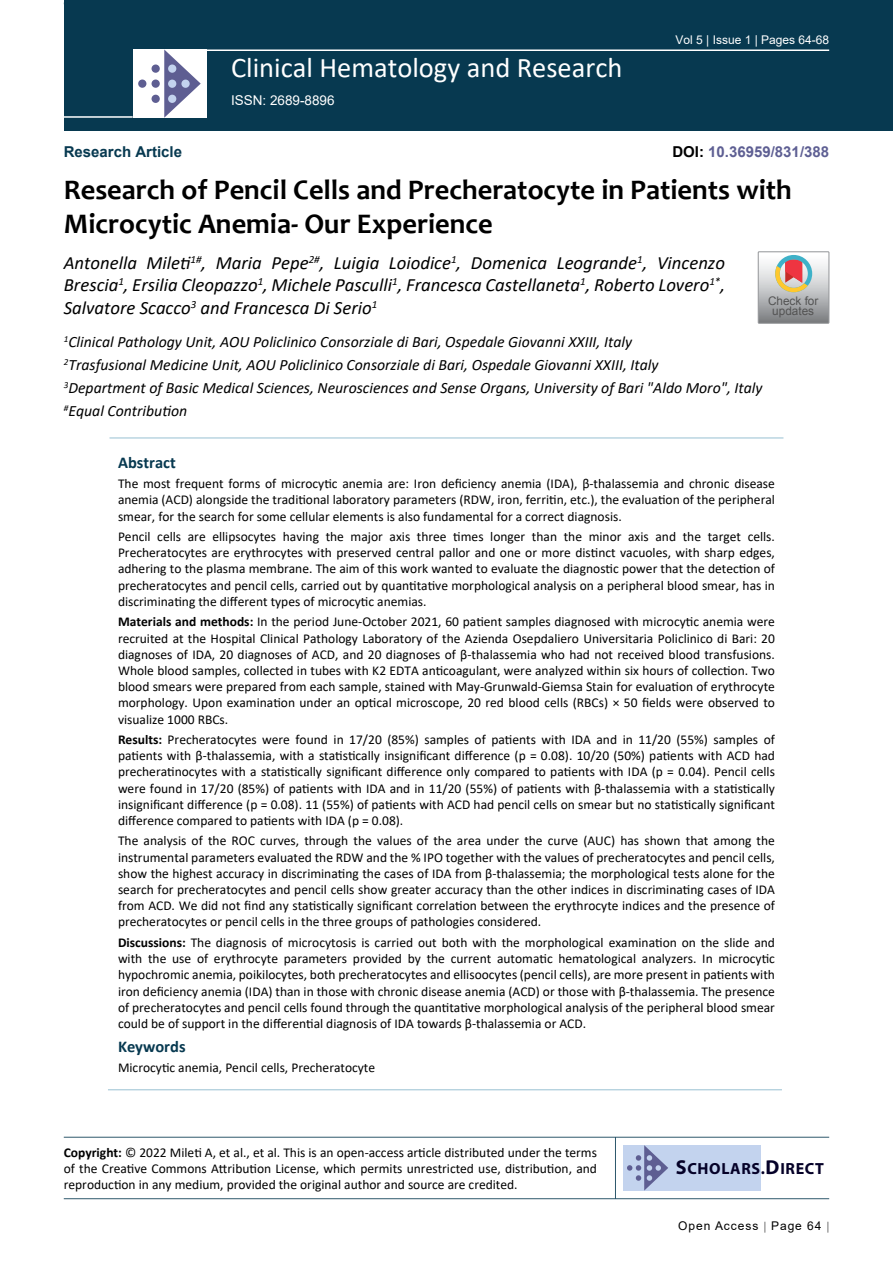
<style>
.page{position:relative;width:893px;height:1263px;background:#fff}
.page>*{position:absolute;margin:0;border:0;box-sizing:border-box;transform-origin:0 0}
.t1{font:700 28.5px/34.2px "Candara";color:#000}
.t2{font:28.5px "Calibri";color:#fff}
.t3{font:italic 18.75px/22.5px "Calibri";color:#000;text-align:justify}
.t4{font:700 16.5px "Calibri";color:#073950}
.t5{font:700 16.2px "Myriad Pro";letter-spacing:.04em;color:#050128}
.t6{font:italic 15.75px/23.1px "Calibri";color:#000}
.t7{font:700 15px "Arial";color:#5e5f93}
.t8{font:700 15px "Arial";color:#073950}
.t9{font:13.5px/16.2px "Calibri";color:#000;text-align:justify}
.t10{font:13.5px "Arial";color:#fff}
.t11{font:12px "Arial";color:#fff}
.t12{font:12px "Arial";letter-spacing:.08em;color:#000}
.t13{font:11.85px/10.2px "Arial";color:#535353;text-align:center}
.s1{color:#000}
.s2{font-weight:700}
.s3{font-size:20.25px}
</style>
<div class="page">
<div style="left:64px;top:0;width:829px;height:131px;background:#073950"></div>
<hr style="left:64px;top:1137px;width:765px;height:1px;background:#073950">
<hr style="left:64px;top:1198px;width:765px;height:1px;background:#073950">
<hr style="left:615px;top:1137px;width:1px;height:62px;background:#073950">
<hr style="left:204px;top:49px;width:625px;height:2px;background:#fff">
<hr style="left:64px;top:116px;width:69px;height:2px;background:#fff">
<div style="left:133px;top:49px;width:74px;height:69px;background:#fff"></div>
<svg style="left:164px;top:49px;width:37px;height:69px"></svg>
<div style="left:152px;top:65px;width:8px;height:8px;background:#5e5e92;border-radius:50%"></div>
<div style="left:138px;top:80px;width:8px;height:8px;background:#5e5e92;border-radius:50%"></div>
<div style="left:152px;top:80px;width:8px;height:8px;background:#5e5e92;border-radius:50%"></div>
<div style="left:168px;top:80px;width:8px;height:8px;background:#c3d3ee;border-radius:50%"></div>
<div style="left:181px;top:80px;width:9px;height:8px;background:#c3d3ee;border-radius:50%"></div>
<div style="left:168px;top:95px;width:8px;height:8px;background:#c3d3ee;border-radius:50%"></div>
<div style="left:168px;top:65px;width:8px;height:8px;background:#c3d3ee;border-radius:50%"></div>
<div style="left:152px;top:95px;width:8px;height:8px;background:#5e5e92;border-radius:50%"></div>
<div style="left:623px;top:1145px;width:138px;height:45px;background:#c3d3ee"></div>
<svg style="left:627px;top:1145px;width:41px;height:45px"></svg>
<hr style="left:109px;top:438px;width:674px;height:1px;background:#98c0d2">
<hr style="left:108px;top:1089px;width:674px;height:1px;background:#98c0d2">
<div style="left:758px;top:251px;width:71px;height:73px;border:1px solid #939598"></div>
<svg style="left:758px;top:252px;width:71px;height:71px;background:#bdb6b3"></svg>
<p class="t8" style="left:64px;top:141px;width:120px">Research Article</p>
<h1 class="t2" style="left:231px;top:48px;width:393px">Clinical Hematology and Research</h1>
<p class="t10" style="left:231px;top:91px;width:105px">ISSN: 2689-8896</p>
<p class="t11" style="left:675px;top:31px;width:155px">Vol 5 | Issue 1 | Pages 64-68</p>
<p class="t7" style="left:672px;top:141px;width:158px"><span class="s1">DOI:</span> 10.36959/831/388</p>
<h1 class="t1" style="left:64px;top:173px;width:730px">Research of Pencil Cells and Precheratocyte in Patients with<br>Microcytic Anemia- Our Experience</h1>
<h2 class="t3" style="left:64px;top:250px;width:663px">Antonella Mileti<sup>1#</sup>, Maria Pepe<sup>2#</sup>, Luigia Loiodice<sup>1</sup>, Domenica Leogrande<sup>1</sup>, Vincenzo Brescia<sup>1</sup>, Ersilia Cleopazzo<sup>1</sup>, Michele Pasculli<sup>1</sup>, Francesca Castellaneta<sup>1</sup>, Roberto Lovero<sup>1*</sup>, Salvatore Scacco<sup>3</sup> and Francesca Di Serio<sup>1</sup></h2>
<p class="t6" style="left:64px;top:329px;width:700px"><sup>1</sup>Clinical Pathology Unit, AOU Policlinico Consorziale di Bari, Ospedale Giovanni XXIII, Italy<br><sup>2</sup>Trasfusional Medicine Unit, AOU Policlinico Consorziale di Bari, Ospedale Giovanni XXIII, Italy<br><sup>3</sup>Department of Basic Medical Sciences, Neurosciences and Sense Organs, University of Bari "Aldo Moro", Italy <sup>#</sup>Equal Contribution</p>
<p class="t13" style="left:768px;top:296px;width:52px">Check for updates</p>
<p class="t4" style="left:118px;top:451px;width:59px">Abstract</p>
<p class="t9" style="left:118px;top:475px;width:658px">The most frequent forms of microcytic anemia are: Iron deficiency anemia (IDA), β-thalassemia and chronic disease anemia (ACD) alongside the traditional laboratory parameters (RDW, iron, ferritin, etc.), the evaluation of the peripheral smear, for the search for some cellular elements is also fundamental for a correct diagnosis.</p>
<p class="t9" style="left:118px;top:528px;width:658px">Pencil cells are ellipsocytes having the major axis three times longer than the minor axis and the target cells.<br>Precheratocytes are erythrocytes with preserved central pallor and one or more distinct vacuoles, with sharp edges, adhering to the plasma membrane. The aim of this work wanted to evaluate the diagnostic power that the detection of precheratocytes and pencil cells, carried out by quantitative morphological analysis on a peripheral blood smear, has in discriminating the different types of microcytic anemias.</p>
<p class="t9" style="left:118px;top:613px;width:658px"><span class="s2">Materials and methods:</span> In the period June-October 2021, 60 patient samples diagnosed with microcytic anemia were recruited at the Hospital Clinical Pathology Laboratory of the Azienda Osepdaliero Universitaria Policlinico di Bari: 20 diagnoses of IDA, 20 diagnoses of ACD, and 20 diagnoses of β-thalassemia who had not received blood transfusions.<br>Whole blood samples, collected in tubes with K2 EDTA anticoagulant, were analyzed within six hours of collection. Two blood smears were prepared from each sample, stained with May-Grunwald-Giemsa Stain for evaluation of erythrocyte morphology. Upon examination under an optical microscope, 20 red blood cells (RBCs) × 50 fields were observed to visualize 1000 RBCs.</p>
<p class="t9" style="left:118px;top:731px;width:658px"><span class="s2">Results:</span> Precheratocytes were found in 17/20 (85%) samples of patients with IDA and in 11/20 (55%) samples of patients with β-thalassemia, with a statistically insignificant difference (p = 0.08). 10/20 (50%) patients with ACD had precheratinocytes with a statistically significant difference only compared to patients with IDA (p = 0.04). Pencil cells were found in 17/20 (85%) of patients with IDA and in 11/20 (55%) of patients with β-thalassemia with a statistically insignificant difference (p = 0.08). 11 (55%) of patients with ACD had pencil cells on smear but no statistically significant difference compared to patients with IDA (p = 0.08).</p>
<p class="t9" style="left:118px;top:832px;width:658px">The analysis of the ROC curves, through the values of the area under the curve (AUC) has shown that among the instrumental parameters evaluated the RDW and the % IPO together with the values of precheratocytes and pencil cells, show the highest accuracy in discriminating the cases of IDA from β-thalassemia; the morphological tests alone for the search for precheratocytes and pencil cells show greater accuracy than the other indices in discriminating cases of IDA from ACD. We did not find any statistically significant correlation between the erythrocyte indices and the presence of precheratocytes or pencil cells in the three groups of pathologies considered.</p>
<p class="t9" style="left:118px;top:934px;width:658px"><span class="s2">Discussions:</span> The diagnosis of microcytosis is carried out both with the morphological examination on the slide and with the use of erythrocyte parameters provided by the current automatic hematological analyzers. In microcytic hypochromic anemia, poikilocytes, both precheratocytes and ellisoocytes (pencil cells), are more present in patients with iron deficiency anemia (IDA) than in those with chronic disease anemia (ACD) or those with β-thalassemia. The presence of precheratocytes and pencil cells found through the quantitative morphological analysis of the peripheral blood smear could be of support in the differential diagnosis of IDA towards β-thalassemia or ACD.</p>
<p class="t4" style="left:118px;top:1035px;width:69px">Keywords</p>
<p class="t9" style="left:118px;top:1059px;width:259px">Microcytic anemia, Pencil cells, Precheratocyte</p>
<p class="t9" style="left:64px;top:1144px;width:535px"><span class="s2">Copyright:</span> © 2022 Mileti A, et al., et al. This is an open-access article distributed under the terms of the Creative Commons Attribution License, which permits unrestricted use, distribution, and reproduction in any medium, provided the original author and source are credited.</p>
<p class="t5" style="left:676px;top:1158px;width:150px"><span class="s3">S</span>CHOLARS.<span class="s3">D</span>IRECT</p>
<p class="t12" style="left:678px;top:1217px;width:145px">Open Access Page 64</p>
</div>
